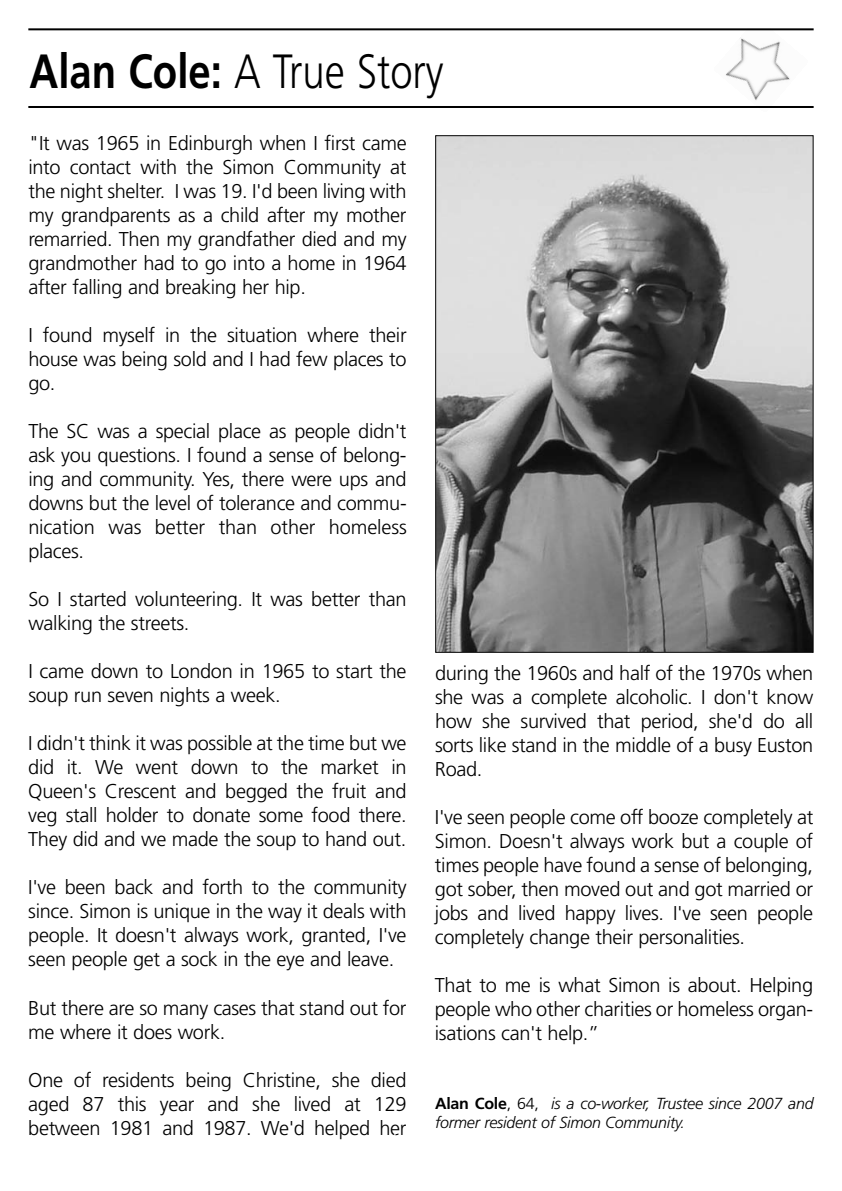
<style>
.page{position:relative;width:842px;height:1191px;background:#fff}
.page>*{position:absolute;margin:0;border:0;box-sizing:border-box;transform-origin:0 0}
.t1{font:300 48px "Frutiger";color:#000;scale:.83 1}
.t2{font:300 20px/24px "Frutiger";letter-spacing:-.015em;color:#000;text-align:justify}
.t3{font:italic 300 16px/19.2px "Frutiger";letter-spacing:-.015em;color:#000}
.s1{font-weight:700}
.s2{font-weight:700;font-style:normal}
.s3{font-style:normal}
</style>
<div class="page">
<img style="left:714px;top:30px;width:94px;height:70px">
<hr style="left:28px;top:106px;width:786px;height:2px;background:#000">
<hr style="left:28px;top:28px;width:786px;height:2px;background:#000">
<img style="left:437px;top:137px;width:375px;height:514px">
<h1 class="t1" style="left:30px;top:52px;width:500px"><span class="s1">Alan Cole:</span> A True Story</h1>
<p class="t2" style="left:28px;top:133px;width:380px">"It was 1965 in Edinburgh when I first came into contact with the Simon Community at the night shelter. I was 19. I'd been living with my grandparents as a child after my mother remarried. Then my grandfather died and my grandmother had to go into a home in 1964 after falling and breaking her hip.</p>
<p class="t2" style="left:28px;top:325px;width:380px">I found myself in the situation where their house was being sold and I had few places to go.</p>
<p class="t2" style="left:28px;top:421px;width:380px">The SC was a special place as people didn't ask you questions. I found a sense of belong&shy;ing and community. Yes, there were ups and downs but the level of tolerance and commu&shy;nication was better than other homeless places.</p>
<p class="t2" style="left:28px;top:589px;width:380px">So I started volunteering. It was better than walking the streets.</p>
<p class="t2" style="left:28px;top:661px;width:380px">I came down to London in 1965 to start the soup run seven nights a week.</p>
<p class="t2" style="left:28px;top:733px;width:380px">I didn't think it was possible at the time but we did it. We went down to the market in Queen's Crescent and begged the fruit and veg stall holder to donate some food there.<br>They did and we made the soup to hand out.</p>
<p class="t2" style="left:28px;top:877px;width:380px">I've been back and forth to the community since. Simon is unique in the way it deals with people. It doesn't always work, granted, I've seen people get a sock in the eye and leave.</p>
<p class="t2" style="left:28px;top:997px;width:380px">But there are so many cases that stand out for me where it does work.</p>
<p class="t2" style="left:28px;top:1069px;width:380px">One of residents being Christine, she died aged 87 this year and she lived at 129 between 1981 and 1987. We'd helped her</p>
<p class="t2" style="left:435px;top:662px;width:380px">during the 1960s and half of the 1970s when she was a complete alcoholic. I don't know how she survived that period, she'd do all sorts like stand in the middle of a busy Euston Road.</p>
<p class="t2" style="left:435px;top:806px;width:380px">I've seen people come off booze completely at Simon. Doesn't always work but a couple of times people have found a sense of belonging, got sober, then moved out and got married or jobs and lived happy lives. I've seen people completely change their personalities.</p>
<p class="t2" style="left:435px;top:974px;width:380px">That to me is what Simon is about. Helping people who other charities or homeless organ&shy;isations can't help.”</p>
<p class="t3" style="left:435px;top:1095px;width:380px"><span class="s2">Alan Cole</span><span class="s3">, 64,</span> is a co-worker, Trustee since 2007 and former resident of Simon Community.</p>
</div>
